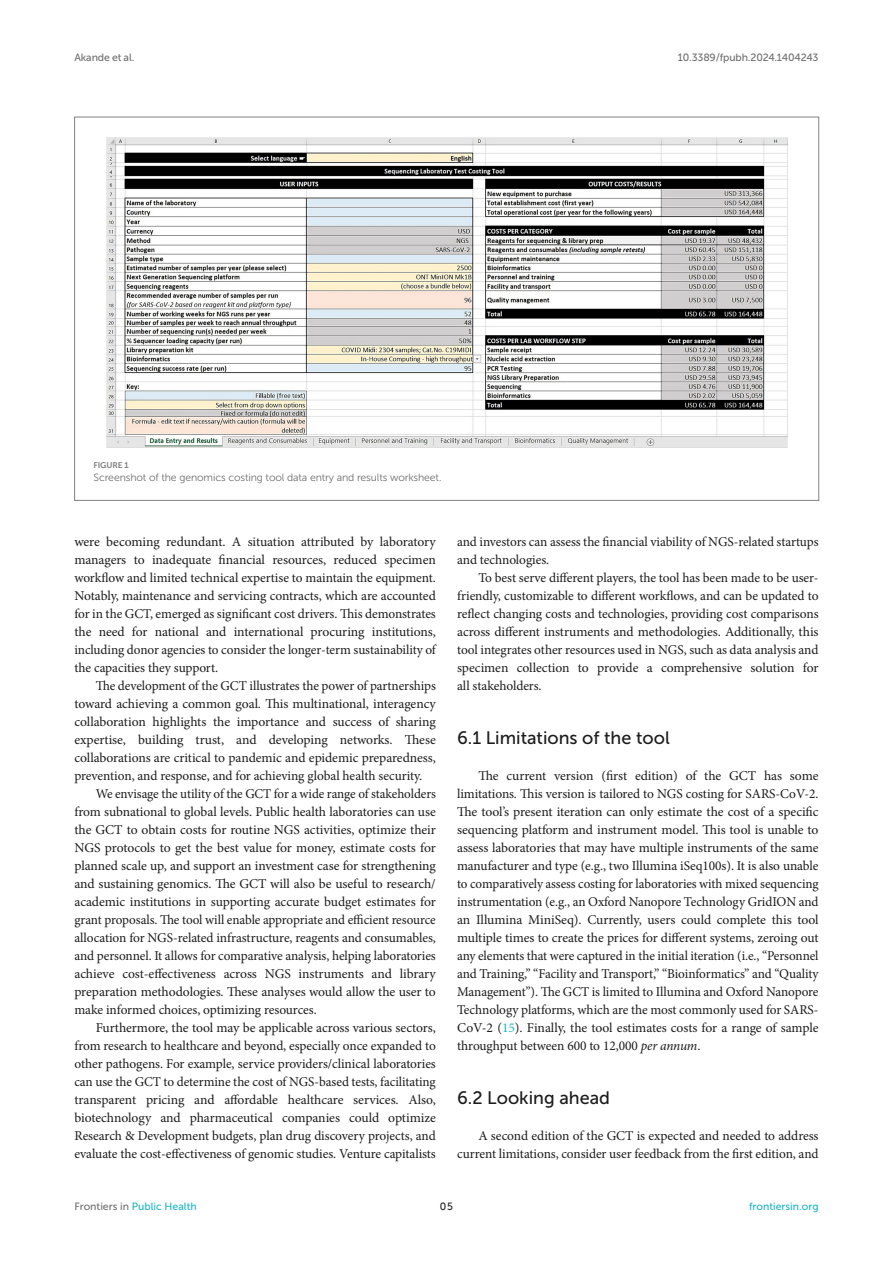
<style>
.page{position:relative;width:893px;height:1263px;background:#fff}
.page>*{position:absolute;margin:0;border:0;box-sizing:border-box;transform-origin:0 0}
.HEAD_2{font:18px "Museo Sans 500";color:#1b1c1b}
.TEXT{font:13.5px/18px "Minion Pro";letter-spacing:-.005em;color:#1b1c1b;text-align:justify}
.TEXT_FLUSH{font:13.5px/18px "Minion Pro";letter-spacing:-.005em;color:#1b1c1b;text-align:justify}
.FIG_LEG{font:10.5px "Museo Sans 300";letter-spacing:-.01em;color:#706f70}
.t1{font:10.5px "Museo Sans 500";color:#1db5c3}
.t2{font:10.5px "Museo Sans 500";letter-spacing:-.015em;color:#706f70}
.t3{font:10.5px "Museo Sans 500";color:#1b1c1b}
.FIG_HD{font:8.25px "Museo Sans 700";letter-spacing:-.01em;color:#7e7f7f}
.s1{color:#1db5c3}
.s2{font-style:italic}
.s3{color:#706f70}
</style>
<div class="page">
<img style="left:106px;top:137px;width:682px;height:311px">
<p class="t2" style="left:74px;top:51px;width:61px">Akande et al.</p>
<p class="t2" style="left:678px;top:51px;width:142px">10.3389/fpubh.2024.1404243</p>
<p class="FIG_HD" style="left:94px;top:460px;width:37px">FIGURE 1</p>
<p class="FIG_LEG" style="left:94px;top:472px;width:350px">Screenshot of the genomics costing tool data entry and results worksheet.</p>
<p class="TEXT" style="left:74px;top:533px;width:363px">were becoming redundant. A situation attributed by laboratory managers to inadequate financial resources, reduced specimen workflow and limited technical expertise to maintain the equipment.<br>Notably, maintenance and servicing contracts, which are accounted for in the GCT, emerged as significant cost drivers. This demonstrates the need for national and international procuring institutions, including donor agencies to consider the longer-term sustainability of the capacities they support.</p>
<p class="TEXT" style="left:74px;top:677px;width:363px;text-indent:21px">The development of the GCT illustrates the power of partnerships toward achieving a common goal. This multinational, interagency collaboration highlights the importance and success of sharing expertise, building trust, and developing networks. These collaborations are critical to pandemic and epidemic preparedness, prevention, and response, and for achieving global health security.</p>
<p class="TEXT" style="left:74px;top:785px;width:363px;text-indent:21px">We envisage the utility of the GCT for a wide range of stakeholders from subnational to global levels. Public health laboratories can use the GCT to obtain costs for routine NGS activities, optimize their NGS protocols to get the best value for money, estimate costs for planned scale up, and support an investment case for strengthening and sustaining genomics. The GCT will also be useful to research/ academic institutions in supporting accurate budget estimates for grant proposals. The tool will enable appropriate and efficient resource allocation for NGS-related infrastructure, reagents and consumables, and personnel. It allows for comparative analysis, helping laboratories achieve cost-effectiveness across NGS instruments and library preparation methodologies. These analyses would allow the user to make informed choices, optimizing resources.</p>
<p class="TEXT" style="left:74px;top:1019px;width:363px;text-indent:21px">Furthermore, the tool may be applicable across various sectors, from research to healthcare and beyond, especially once expanded to other pathogens. For example, service providers/clinical laboratories can use the GCT to determine the cost of NGS-based tests, facilitating transparent pricing and affordable healthcare services. Also, biotechnology and pharmaceutical companies could optimize Research &amp; Development budgets, plan drug discovery projects, and evaluate the cost-effectiveness of genomic studies. Venture capitalists</p>
<p class="TEXT" style="left:457px;top:533px;width:363px">and investors can assess the financial viability of NGS-related startups and technologies.</p>
<p class="TEXT" style="left:457px;top:569px;width:363px;text-indent:21px">To best serve different players, the tool has been made to be user&shy;friendly, customizable to different workflows, and can be updated to reflect changing costs and technologies, providing cost comparisons across different instruments and methodologies. Additionally, this tool integrates other resources used in NGS, such as data analysis and specimen collection to provide a comprehensive solution for all stakeholders.</p>
<p class="HEAD_2" style="left:457px;top:728px;width:214px">6.1 Limitations of the tool</p>
<p class="TEXT_FLUSH" style="left:457px;top:767px;width:363px;text-indent:21px">The current version (first edition) of the GCT has some limitations. This version is tailored to NGS costing for SARS-CoV-2.<br>The tool’s present iteration can only estimate the cost of a specific sequencing platform and instrument model. This tool is unable to assess laboratories that may have multiple instruments of the same manufacturer and type (e.g., two Illumina iSeq100s). It is also unable to comparatively assess costing for laboratories with mixed sequencing instrumentation (e.g., an Oxford Nanopore Technology GridION and an Illumina MiniSeq). Currently, users could complete this tool multiple times to create the prices for different systems, zeroing out any elements that were captured in the initial iteration (i.e., “Personnel and Training,” “Facility and Transport,” “Bioinformatics” and “Quality Management”). The GCT is limited to Illumina and Oxford Nanopore Technology platforms, which are the most commonly used for SARS-CoV-2 (<span class="s1">15</span>). Finally, the tool estimates costs for a range of sample throughput between 600 to 12,000 <span class="s2">per annum</span>.</p>
<p class="HEAD_2" style="left:457px;top:1088px;width:154px">6.2 Looking ahead</p>
<p class="TEXT" style="left:457px;top:1127px;width:363px;text-align:right">A second edition of the GCT is expected and needed to address current limitations, consider user feedback from the first edition, and</p>
<p class="t1" style="left:74px;top:1200px;width:124px"><span class="s3">Frontiers in</span> Public Health</p>
<p class="t3" style="left:440px;top:1200px;width:14px">05</p>
<p class="t1" style="left:749px;top:1200px;width:71px">frontiersin.org</p>
</div>
